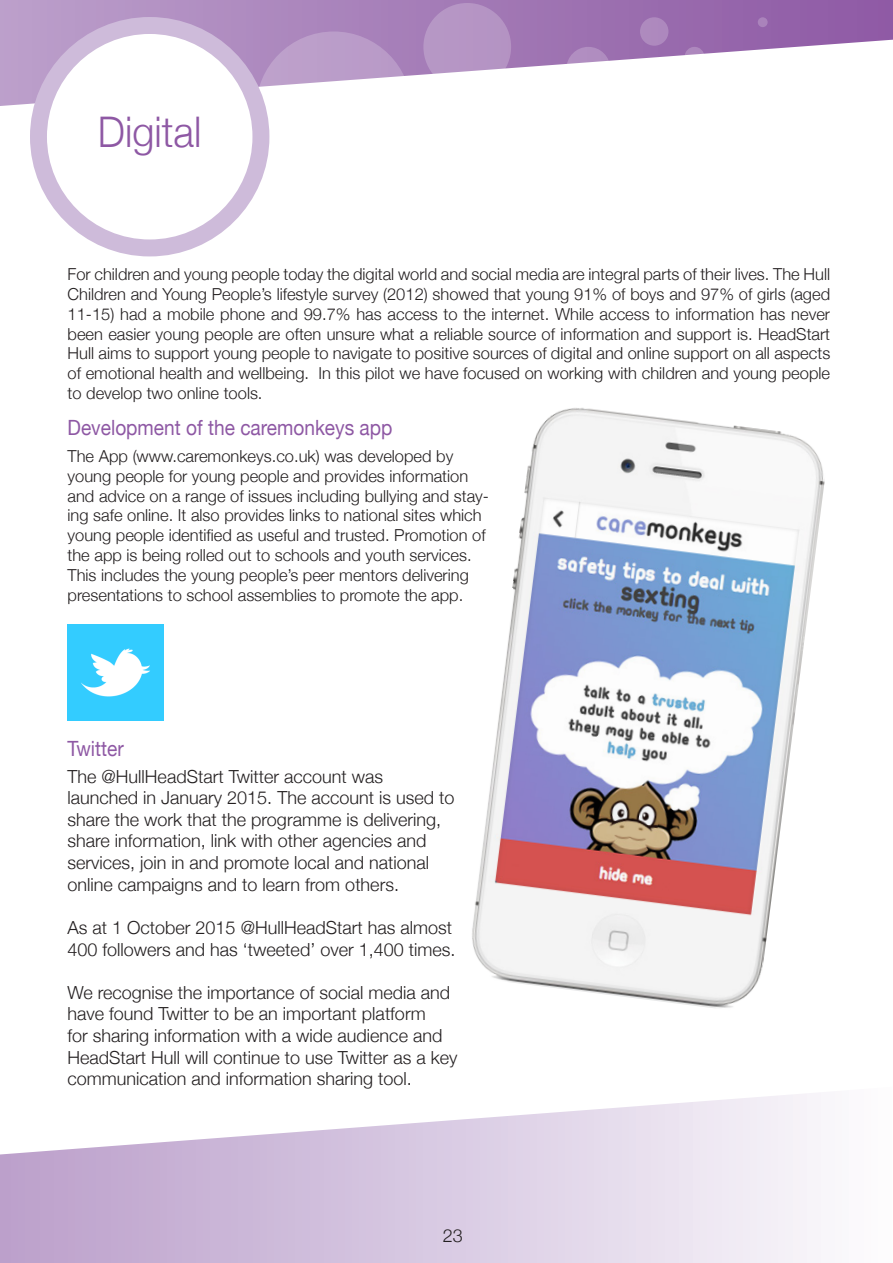
<style>
.page{position:relative;width:893px;height:1263px;background:#fff}
.page>*{position:absolute;margin:0;border:0;box-sizing:border-box;transform-origin:0 0}
.t1{font:300 42.15px "Helvetica Neue";color:#8e58a4;scale:.94 1}
.t2{font:21px "Helvetica Neue";color:#8e58a4;scale:.91 1}
.t3{font:300 18px/21.6px "Helvetica Neue";color:#231f20}
.t4{font:300 16.5px/19.8px "Helvetica Neue";color:#231f20;text-align:justify}
</style>
<div class="page">
<svg style="left:0;top:0;width:893px;height:106px"></svg>
<svg style="left:256px;top:31px;width:156px;height:156px"></svg>
<svg style="left:423px;top:3px;width:88px;height:88px;fill:#b695c5"></svg>
<svg style="left:566px;top:47px;width:44px;height:44px"></svg>
<div style="left:640px;top:17px;width:28px;height:29px;background:#ae89be;border-radius:50%"></div>
<svg style="left:685px;top:47px;width:19px;height:20px"></svg>
<div style="left:758px;top:17px;width:10px;height:10px;background:#aa83bb;border-radius:50%"></div>
<svg style="left:0;top:1093px;width:821px;height:170px"></svg>
<div style="left:38px;top:25px;width:223px;height:223px;background:#fff;border-radius:50%"></div>
<div style="left:30px;top:17px;width:239px;height:239px;border:17px solid #cebbda;border-radius:50%"></div>
<img style="left:472px;top:408px;width:353px;height:600px">
<img style="left:68px;top:624px;width:96px;height:96px">
<p class="t1" style="left:98px;top:98px;width:112px">Digital</p>
<p class="t4" style="left:68px;top:263px;width:764px">For children and young people today the digital world and social media are integral parts of their lives. The Hull Children and Young People’s lifestyle survey (2012) showed that young 91% of boys and 97% of girls (aged 11-15) had a mobile phone and 99.7% has access to the internet. While access to information has never been easier young people are often unsure what a reliable source of information and support is. HeadStart Hull aims to support young people to navigate to positive sources of digital and online support on all aspects of emotional health and wellbeing. In this pilot we have focused on working with children and young people to develop two online tools.</p>
<p class="t2" style="left:68px;top:412px;width:359px">Development of the caremonkeys app</p>
<p class="t4" style="left:68px;top:445px;width:423px;text-align:left">The App (www.caremonkeys.co.uk) was developed by young people for young people and provides information and advice on a range of issues including bullying and stay&shy;ing safe online. It also provides links to national sites which young people identified as useful and trusted. Promotion of the app is being rolled out to schools and youth services.<br>This includes the young people’s peer mentors delivering presentations to school assemblies to promote the app.</p>
<p class="t2" style="left:68px;top:733px;width:63px">Twitter</p>
<p class="t3" style="left:68px;top:764px;width:388px">The @HullHeadStart Twitter account was launched in January 2015. The account is used to share the work that the programme is delivering, share information, link with other agencies and services, join in and promote local and national online campaigns and to learn from others.</p>
<p class="t3" style="left:68px;top:915px;width:389px">As at 1 October 2015 @HullHeadStart has almost<br>400 followers and has ‘tweeted’ over 1,400 times.</p>
<p class="t3" style="left:68px;top:980px;width:391px">We recognise the importance of social media and have found Twitter to be an important platform<br>for sharing information with a wide audience and HeadStart Hull will continue to use Twitter as a key communication and information sharing tool.</p>
<p class="t3" style="left:443px;top:1223px;width:22px">23</p>
</div>
